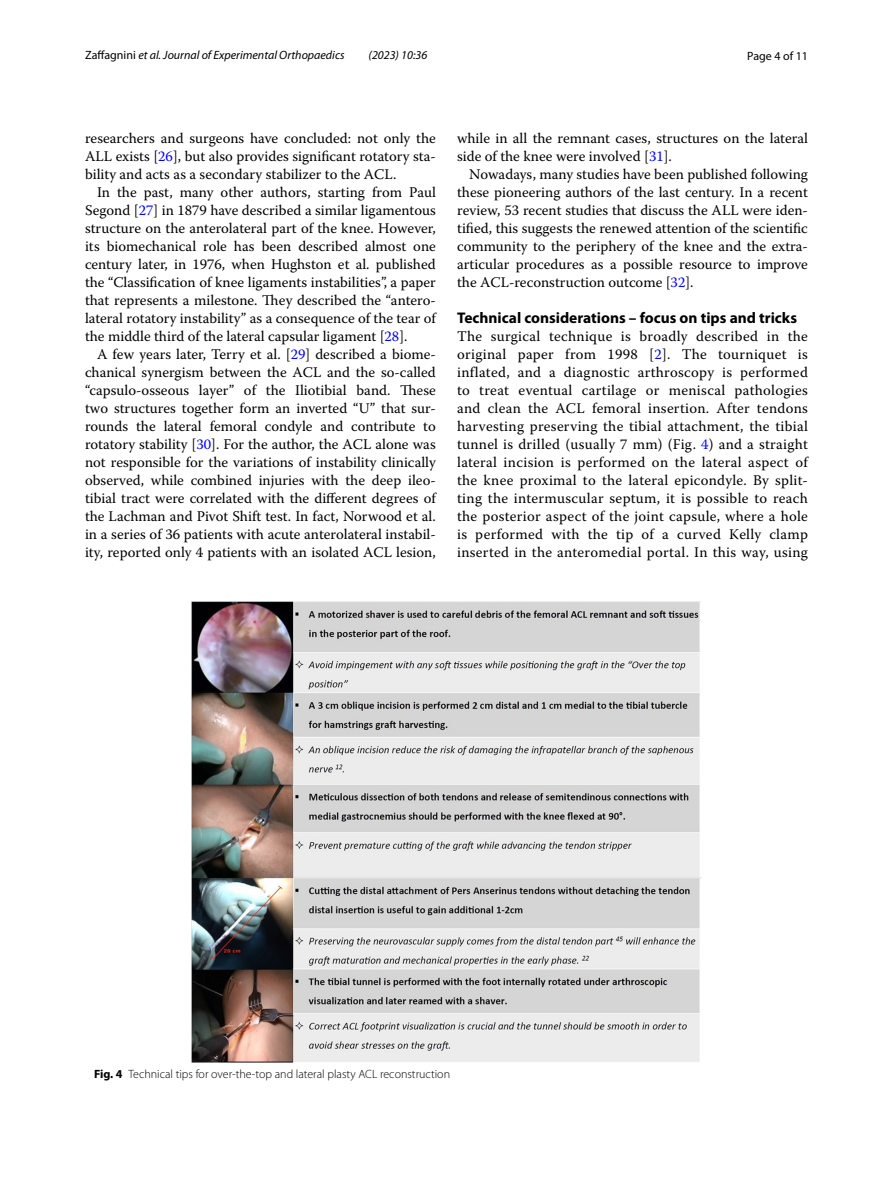
<style>
.page{position:relative;width:893px;height:1187px;background:#fff}
.page>*{position:absolute;margin:0;border:0;box-sizing:border-box;transform-origin:0 0}
.t1{font:700 15.45px "Myriad Pro";color:#000}
.t2{font:14.7px/18px "Warnock Pro";color:#000;text-align:justify}
.t3{font:300 12px "Myriad Pro";color:#000}
.t4{font:italic 12px "Myriad Pro";color:#000}
.t5{font:12px "Myriad Pro";color:#000}
.s1{font-style:normal}
.s2{color:#00f}
.s3{font-weight:700}
</style>
<div class="page">
<img style="left:191px;top:601px;width:511px;height:461px">
<p class="t4" style="left:85px;top:48px;width:261px"><span class="s1">Zaffagnini</span> et al. Journal of Experimental Orthopaedics</p>
<p class="t4" style="left:369px;top:48px;width:60px">(2023) 10:36</p>
<p class="t5" style="left:747px;top:48px;width:62px">Page 4 of 11</p>
<p class="t2" style="left:85px;top:128px;width:352px">researchers and surgeons have concluded: not only the ALL exists [<span class="s2">26</span>], but also provides significant rotatory sta&shy;bility and acts as a secondary stabilizer to the ACL.</p>
<p class="t2" style="left:85px;top:182px;width:352px;text-indent:12px">In the past, many other authors, starting from Paul Segond [<span class="s2">27</span>] in 1879 have described a similar ligamentous structure on the anterolateral part of the knee. However, its biomechanical role has been described almost one century later, in 1976, when Hughston et al. published the “Classification of knee ligaments instabilities”, a paper that represents a milestone. They described the “antero&shy;lateral rotatory instability” as a consequence of the tear of the middle third of the lateral capsular ligament [<span class="s2">28</span>].</p>
<p class="t2" style="left:85px;top:344px;width:352px;text-indent:12px">A few years later, Terry et al. [<span class="s2">29</span>] described a biome&shy;chanical synergism between the ACL and the so-called “capsulo-osseous layer” of the Iliotibial band. These two structures together form an inverted “U” that sur&shy;rounds the lateral femoral condyle and contribute to rotatory stability [<span class="s2">30</span>]. For the author, the ACL alone was not responsible for the variations of instability clinically observed, while combined injuries with the deep ileo&shy;tibial tract were correlated with the different degrees of the Lachman and Pivot Shift test. In fact, Norwood et al. in a series of 36 patients with acute anterolateral instabil&shy;ity, reported only 4 patients with an isolated ACL lesion,</p>
<p class="t2" style="left:457px;top:128px;width:352px">while in all the remnant cases, structures on the lateral side of the knee were involved [<span class="s2">31</span>].</p>
<p class="t2" style="left:457px;top:164px;width:352px;text-indent:12px">Nowadays, many studies have been published following these pioneering authors of the last century. In a recent review, 53 recent studies that discuss the ALL were iden&shy;tified, this suggests the renewed attention of the scientific community to the periphery of the knee and the extra&shy;articular procedures as a possible resource to improve the ACL-reconstruction outcome [<span class="s2">32</span>].</p>
<p class="t1" style="left:457px;top:307px;width:341px">Technical considerations – focus on tips and tricks</p>
<p class="t2" style="left:457px;top:326px;width:352px">The surgical technique is broadly described in the original paper from 1998 [<span class="s2">2</span>]. The tourniquet is inflated, and a diagnostic arthroscopy is performed to treat eventual cartilage or meniscal pathologies and clean the ACL femoral insertion. After tendons harvesting preserving the tibial attachment, the tibial tunnel is drilled (usually 7 mm) (Fig. <span class="s2">4</span>) and a straight lateral incision is performed on the lateral aspect of the knee proximal to the lateral epicondyle. By split&shy;ting the intermuscular septum, it is possible to reach the posterior aspect of the joint capsule, where a hole is performed with the tip of a curved Kelly clamp inserted in the anteromedial portal. In this way, using</p>
<p class="t3" style="left:94px;top:1067px;width:358px"><span class="s3">Fig. 4</span> Technical tips for over-the-top and lateral plasty ACL reconstruction</p>
</div>
